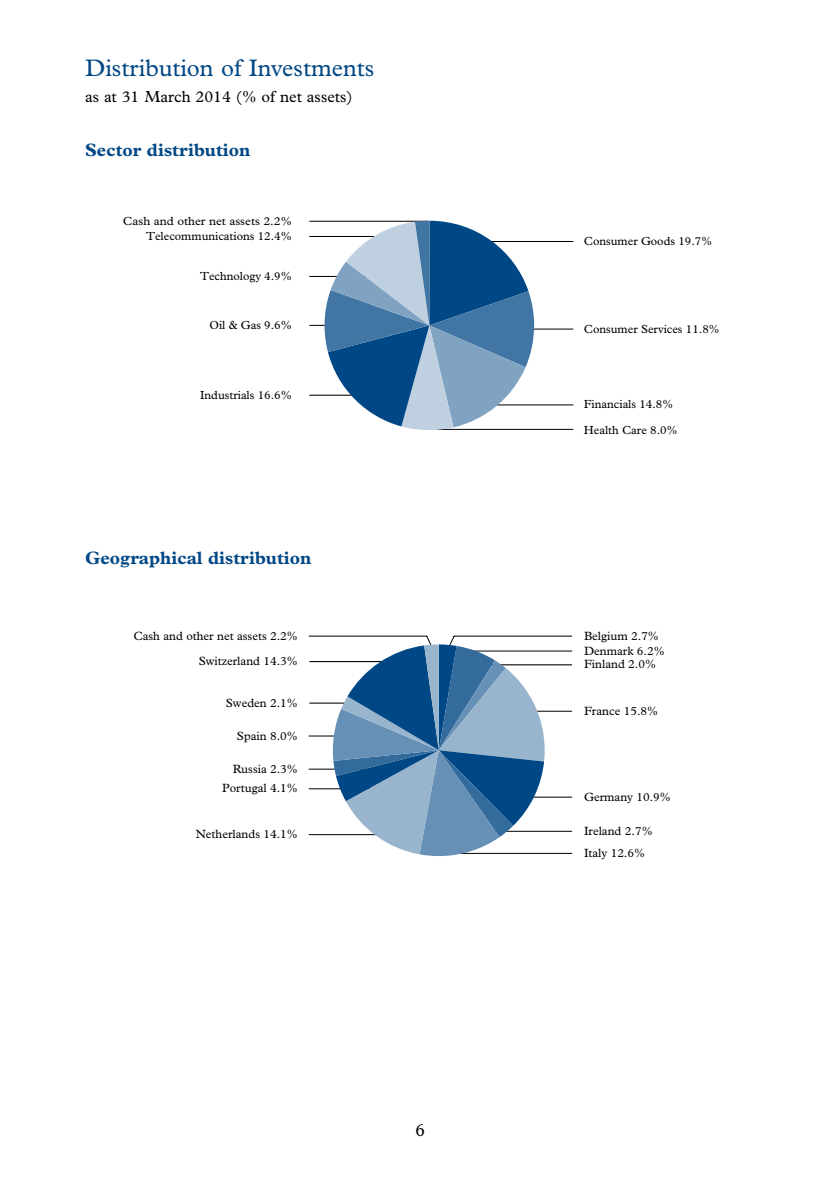
<style>
.page{position:relative;width:840px;height:1191px;background:#fff}
.page>*{position:absolute;margin:0;border:0;box-sizing:border-box;transform-origin:0 0}
.t1{font:24px "Plantin";color:#004785}
.t2{font:700 18px "Plantin";color:#004785}
.t3{font:18px "Plantin";color:#000}
.t4{font:16px "Plantin";color:#000}
.t5{font:12px/15px "Plantin";color:#000}
.t6{font:11.8px "Plantin";color:#000}
.t7{font:11.8px/15px "Plantin";color:#000;text-align:right;scale:1.05 1}
</style>
<div class="page">
<svg style="left:308px;top:635px;width:264px;height:221px"></svg>
<hr style="left:435px;top:429px;width:138px;height:1px;background:#000">
<hr style="left:474px;top:241px;width:99px;height:1px;background:#000">
<hr style="left:521px;top:329px;width:52px;height:1px;background:#000">
<hr style="left:488px;top:404px;width:85px;height:1px;background:#000">
<svg style="left:309px;top:221px;width:225px;height:209px"></svg>
<h1 class="t1" style="left:85px;top:54px;width:290px">Distribution of Investments</h1>
<h3 class="t4" style="left:85px;top:87px;width:269px">as at 31 March 2014 (% of net assets)</h3>
<h2 class="t2" style="left:85px;top:139px;width:167px">Sector distribution</h2>
<p class="t7" style="left:123px;top:213px;width:162px">Cash and other net assets 2.2%<br>Telecommunications 12.4%</p>
<p class="t6" style="left:200px;top:269px;width:93px">Technology 4.9%</p>
<p class="t6" style="left:209px;top:318px;width:84px">Oil &amp; Gas 9.6%</p>
<p class="t6" style="left:200px;top:388px;width:93px">Industrials 16.6%</p>
<h2 class="t2" style="left:85px;top:547px;width:228px">Geographical distribution</h2>
<p class="t5" style="left:133px;top:628px;width:166px">Cash and other net assets 2.2%</p>
<p class="t5" style="left:198px;top:653px;width:101px">Switzerland 14.3%</p>
<p class="t5" style="left:226px;top:695px;width:74px">Sweden 2.1%</p>
<p class="t5" style="left:237px;top:728px;width:62px">Spain 8.0%</p>
<p class="t5" style="left:232px;top:761px;width:67px">Russia 2.3%</p>
<p class="t5" style="left:222px;top:780px;width:77px">Portugal 4.1%</p>
<p class="t5" style="left:196px;top:826px;width:103px">Netherlands 14.1%</p>
<h2 class="t3" style="left:415px;top:1119px;width:11px">6</h2>
<p class="t6" style="left:583px;top:234px;width:130px">Consumer Goods 19.7%</p>
<p class="t6" style="left:583px;top:322px;width:137px">Consumer Services 11.8%</p>
<p class="t6" style="left:583px;top:398px;width:91px">Financials 14.8%</p>
<p class="t6" style="left:583px;top:423px;width:95px">Health Care 8.0%</p>
<p class="t5" style="left:583px;top:628px;width:82px">Belgium 2.7%<br>Denmark 6.2%</p>
<p class="t5" style="left:583px;top:657px;width:73px">Finland 2.0%</p>
<p class="t5" style="left:583px;top:703px;width:76px">France 15.8%</p>
<p class="t5" style="left:583px;top:789px;width:88px">Germany 10.9%</p>
<p class="t5" style="left:583px;top:820px;width:70px;line-height:22px">Ireland 2.7%<br>Italy 12.6%</p>
</div>
